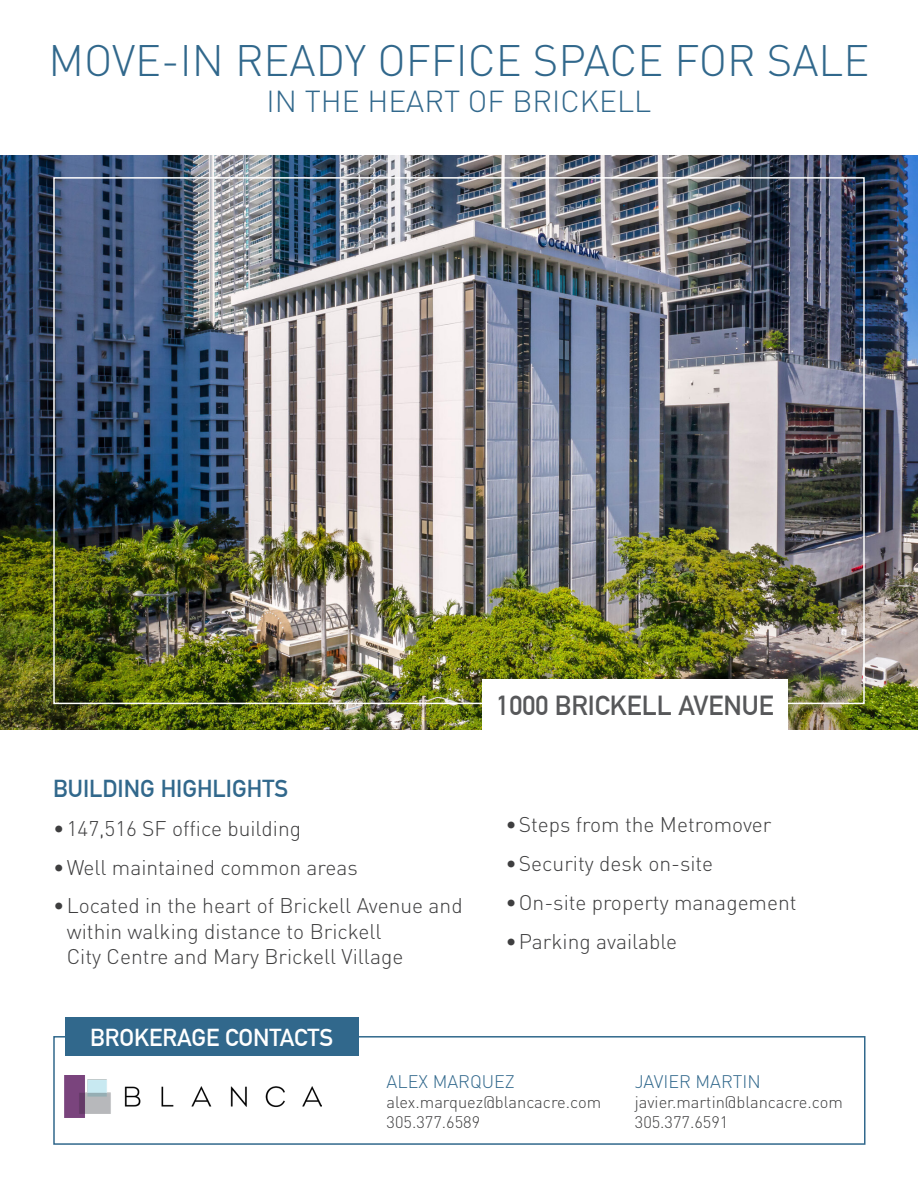
<style>
.page{position:relative;width:918px;height:1188px;background:#fff}
.page>*{position:absolute;margin:0;border:0;box-sizing:border-box;transform-origin:0 0}
.t1{font:300 43.5px "DIN";color:#31688c}
.t2{font:300 30px "DIN";color:#31688c}
.t3{font:700 27px "DIN Alternate";color:#57585a}
.t4{font:700 24px "DIN Alternate";color:#31688c}
.t5{font:700 24px "DIN Alternate";color:#fff}
.t6{font:300 21px/25.2px "DIN";color:#3e3e3f}
.t7{font:300 18px "DIN";color:#31688c}
.t8{font:300 16.5px "DIN";color:#3e3e3f}
</style>
<div class="page">
<img style="left:65px;top:1076px;width:256px;height:42px">
<img style="left:0;top:156px;width:918px;height:574px">
<div style="left:483px;top:679px;width:305px;height:51px;background:#fff"></div>
<div style="left:53px;top:1036px;width:813px;height:109px;border:2px solid #31688c"></div>
<div style="left:65px;top:1017px;width:294px;height:39px;background:#31688c"></div>
<p class="t1" style="left:49px;top:34px;width:822px">MOVE-IN READY OFFICE SPACE FOR SALE</p>
<p class="t2" style="left:267px;top:83px;width:386px">IN THE HEART OF BRICKELL</p>
<p class="t4" style="left:53px;top:771px;width:236px">BUILDING HIGHLIGHTS</p>
<p class="t6" style="left:53px;top:816px;width:249px">•147,516 SF office building</p>
<p class="t6" style="left:53px;top:854px;width:306px">•Well maintained common areas</p>
<p class="t6" style="left:67px;top:893px;width:397px;text-indent:-14px">•Located in the heart of Brickell Avenue and within walking distance to Brickell<br>City Centre and Mary Brickell Village</p>
<p class="t5" style="left:90px;top:1019px;width:244px">BROKERAGE CONTACTS</p>
<p class="t3" style="left:497px;top:685px;width:279px">1000 BRICKELL AVENUE</p>
<p class="t6" style="left:505px;top:812px;width:268px">•Steps from the Metromover</p>
<p class="t6" style="left:505px;top:851px;width:209px">•Security desk on-site</p>
<p class="t6" style="left:505px;top:890px;width:293px">•On-site property management</p>
<p class="t6" style="left:505px;top:928px;width:173px">•Parking available</p>
<p class="t7" style="left:387px;top:1071px;width:130px">ALEX MARQUEZ</p>
<p class="t8" style="left:387px;top:1092px;width:216px">alex.marquez@blancacre.com</p>
<p class="t8" style="left:387px;top:1112px;width:95px">305.377.6589</p>
<p class="t7" style="left:635px;top:1071px;width:128px">JAVIER MARTIN</p>
<p class="t8" style="left:635px;top:1092px;width:209px">javier.martin@blancacre.com</p>
<p class="t8" style="left:635px;top:1112px;width:95px">305.377.6591</p>
</div>
